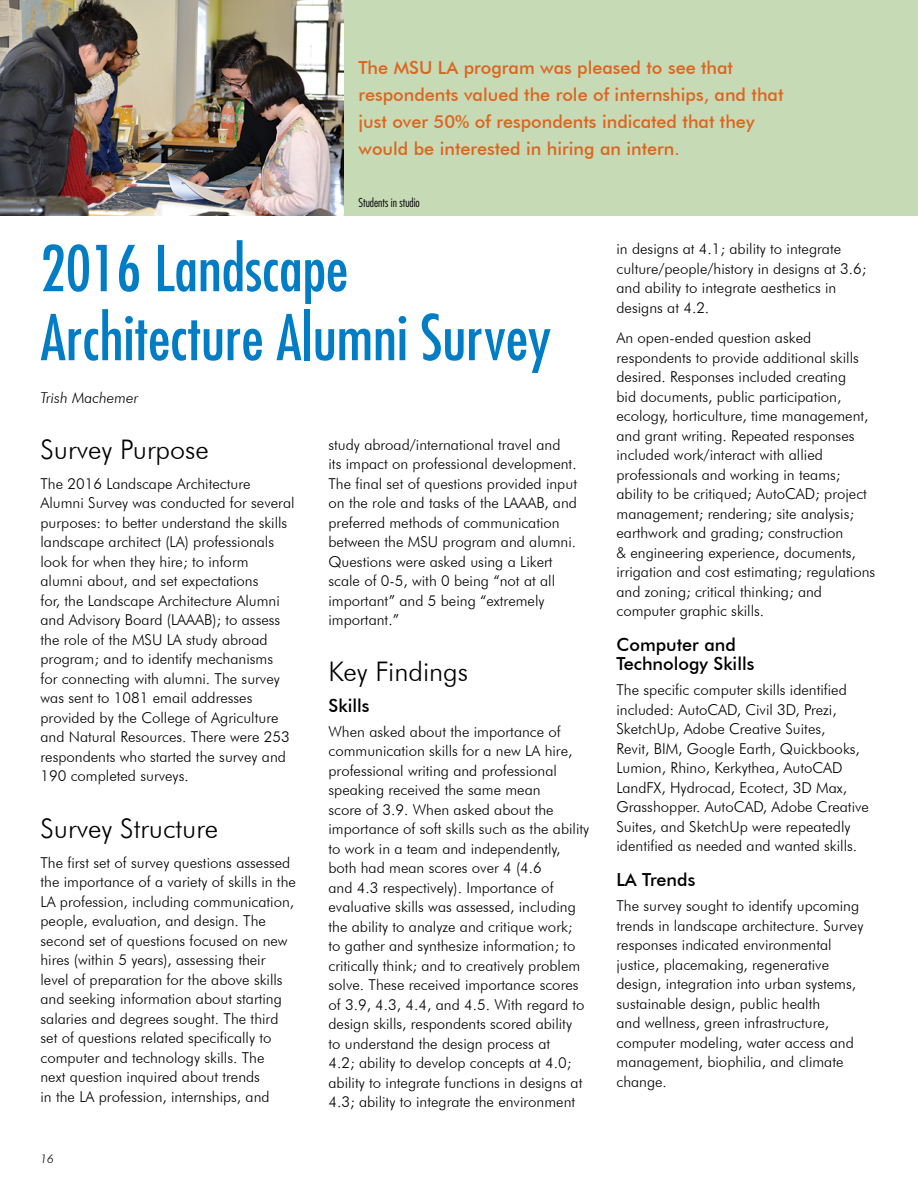
<style>
.page{position:relative;width:918px;height:1188px;background:#fff}
.page>*{position:absolute;margin:0;border:0;box-sizing:border-box;transform-origin:0 0}
.cutline{font:condensed 61.5px "Futura";color:#007dc5}
.Body_copy{font:300 27px "Futura BT";color:#000}
.cutline-2{font:300 27px "Futura BT";color:#000}
.t1{font:500 18px/27px "Futura BT";color:#dc651e}
.Body_copy-2{font:500 18px/19.5px "Futura BT";color:#000}
.Body_copy-3{font:300 15px/19.5px "Futura BT";color:#000}
.cutline-3{font:italic 300 15px "Futura BT";color:#000}
.t2{font:300 condensed 12px "Futura";color:#000}
.t3{font:italic 300 12px "Futura BT";color:#000}
.s1{color:#fff}
.s2{font-weight:300;font-size:27px;color:#fff}
</style>
<div class="page">
<div style="left:0;top:0;width:918px;height:216px;background:#c6dab6"></div>
<img style="left:0;top:0;width:343px;height:216px">
<p class="t1" style="left:358px;top:54px;width:427px">The MSU LA program was pleased to see that respondents valued the role of internships, and that just over 50% of respondents indicated that they would be interested in hiring an intern.</p>
<p class="t2" style="left:359px;top:196px;width:63px">Students in studio</p>
<p class="cutline" style="left:40px;top:232px;width:309px">2016 Landscape</p>
<p class="cutline" style="left:40px;top:301px;width:521px">Architecture Alumni Survey<span class="s1">.</span></p>
<p class="cutline-3" style="left:40px;top:388px;width:102px">Trish Machemer<span class="s1">.</span></p>
<p class="cutline-2" style="left:40px;top:433px;width:170px">Survey Purpose</p>
<p class="Body_copy-3" style="left:40px;top:474px;width:256px">The 2016 Landscape Architecture Alumni Survey was conducted for several purposes: to better understand the skills landscape architect (LA) professionals look for when they hire; to inform alumni about, and set expectations<br>for, the Landscape Architecture Alumni and Advisory Board (LAAAB); to assess the role of the MSU LA study abroad program; and to identify mechanisms<br>for connecting with alumni. The survey was sent to 1081 email addresses provided by the College of Agriculture and Natural Resources. There were 253 respondents who started the survey and 190 completed surveys.</p>
<p class="Body_copy" style="left:40px;top:812px;width:187px">Survey Structure<span class="s1">.</span></p>
<p class="Body_copy-3" style="left:40px;top:853px;width:257px">The first set of survey questions assessed the importance of a variety of skills in the LA profession, including communication, people, evaluation, and design. The second set of questions focused on new hires (within 5 years), assessing their level of preparation for the above skills and seeking information about starting salaries and degrees sought. The third set of questions related specifically to computer and technology skills. The<br>next question inquired about trends<br>in the LA profession, internships, and</p>
<p class="Body_copy-3" style="left:328px;top:435px;width:250px">study abroad/international travel and its impact on professional development.<br>The final set of questions provided input on the role and tasks of the LAAAB, and preferred methods of communication between the MSU program and alumni.<br>Questions were asked using a Likert scale of 0-5, with 0 being “not at all important” and 5 being “extremely important.”</p>
<p class="Body_copy" style="left:328px;top:655px;width:149px">Key Findings<span class="s1">.</span></p>
<p class="Body_copy-2" style="left:328px;top:695px;width:50px">Skills<span class="s2">.</span></p>
<p class="Body_copy-3" style="left:328px;top:721px;width:262px">When asked about the importance of communication skills for a new LA hire, professional writing and professional speaking received the same mean<br>score of 3.9. When asked about the importance of soft skills such as the ability to work in a team and independently, both had mean scores over 4 (4.6<br>and 4.3 respectively). Importance of evaluative skills was assessed, including the ability to analyze and critique work;<br>to gather and synthesize information; to critically think; and to creatively problem solve. These received importance scores of 3.9, 4.3, 4.4, and 4.5. With regard to design skills, respondents scored ability<br>to understand the design process at<br>4.2; ability to develop concepts at 4.0; ability to integrate functions in designs at 4.3; ability to integrate the environment</p>
<p class="t3" style="left:40px;top:1151px;width:15px">16</p>
<p class="Body_copy-3" style="left:616px;top:239px;width:251px">in designs at 4.1; ability to integrate culture/people/history in designs at 3.6; and ability to integrate aesthetics in designs at 4.2.</p>
<p class="Body_copy-3" style="left:616px;top:328px;width:260px">An open-ended question asked respondents to provide additional skills desired. Responses included creating<br>bid documents, public participation, ecology, horticulture, time management, and grant writing. Repeated responses included work/interact with allied professionals and working in teams; ability to be critiqued; AutoCAD; project management; rendering; site analysis; earthwork and grading; construction<br>&amp; engineering experience, documents, irrigation and cost estimating; regulations and zoning; critical thinking; and computer graphic skills.</p>
<p class="Body_copy-2" style="left:616px;top:635px;width:147px">Computer and<br>Technology Skills<span class="s2">.</span></p>
<p class="Body_copy-3" style="left:616px;top:680px;width:254px">The specific computer skills identified included: AutoCAD, Civil 3D, Prezi, SketchUp, Adobe Creative Suites,<br>Revit, BIM, Google Earth, Quickbooks, Lumion, Rhino, Kerkythea, AutoCAD LandFX, Hydrocad, Ecotect, 3D Max, Grasshopper. AutoCAD, Adobe Creative Suites, and SketchUp were repeatedly identified as needed and wanted skills.</p>
<p class="Body_copy-2" style="left:616px;top:870px;width:88px">LA Trends<span class="s2">.</span></p>
<p class="Body_copy-3" style="left:616px;top:896px;width:248px">The survey sought to identify upcoming trends in landscape architecture. Survey responses indicated environmental justice, placemaking, regenerative design, integration into urban systems, sustainable design, public health<br>and wellness, green infrastructure, computer modeling, water access and management, biophilia, and climate change.</p>
</div>
